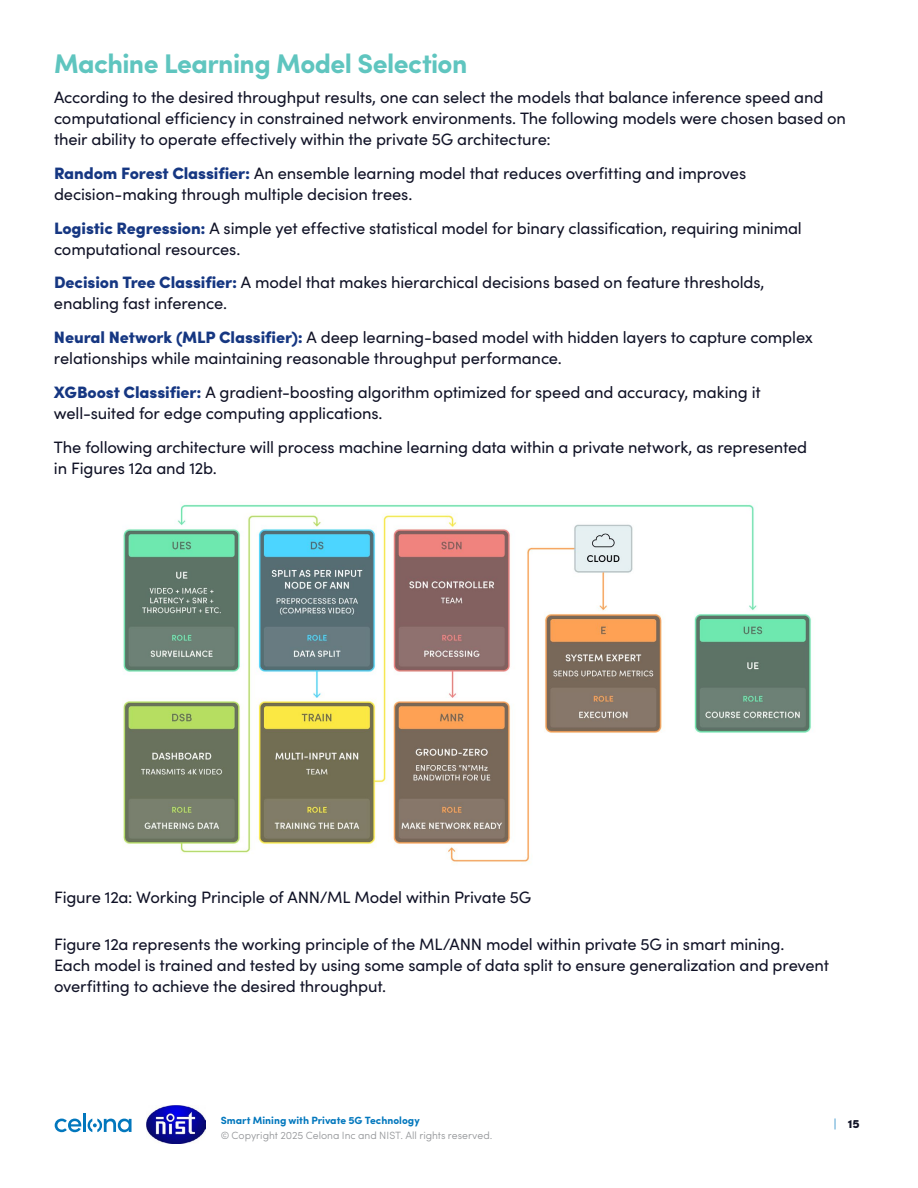
<style>
.page{position:relative;width:918px;height:1188px;background:#fff}
.page>*{position:absolute;margin:0;border:0;box-sizing:border-box;transform-origin:0 0}
.t1{font:700 27px "Sofia Pro";letter-spacing:-.02em;color:#5fc5bf}
.t2{font:16.5px/21px "Sofia Pro";letter-spacing:-.01em;color:#101226}
.t3{font:900 12px "Sofia Pro";color:#101226}
.t4{font:300 10.5px "Sofia Pro";color:#939598}
.t5{font:700 10.5px "Sofia Pro";color:#0277bd}
.s1{font-weight:900;color:#163782}
.s2{font-weight:300;color:#0277bd}
</style>
<div class="page">
<svg style="left:55px;top:1119px;width:26px;height:13px"></svg>
<hr style="left:83px;top:1114px;width:3px;height:18px;background:#0277bd">
<svg style="left:88px;top:1119px;width:44px;height:13px"></svg>
<img style="left:147px;top:1105px;width:58px;height:39px">
<img style="left:123px;top:504px;width:689px;height:359px">
<h1 class="t1" style="left:54px;top:43px;width:415px">Machine Learning Model Selection</h1>
<p class="t2" style="left:54px;top:86px;width:794px">According to the desired throughput results, one can select the models that balance inference speed and computational efficiency in constrained network environments. The following models were chosen based on their ability to operate effectively within the private 5G architecture:</p>
<p class="t2" style="left:54px;top:162px;width:694px"><span class="s1">Random Forest Classifier:</span> An ensemble learning model that reduces overfitting and improves decision-making through multiple decision trees.</p>
<p class="t2" style="left:54px;top:216px;width:749px"><span class="s1">Logistic Regression:</span> A simple yet effective statistical model for binary classification, requiring minimal computational resources.</p>
<p class="t2" style="left:54px;top:271px;width:712px"><span class="s1">Decision Tree Classifier:</span> A model that makes hierarchical decisions based on feature thresholds, enabling fast inference.</p>
<p class="t2" style="left:54px;top:326px;width:760px"><span class="s1">Neural Network (MLP Classifier):</span> A deep learning-based model with hidden layers to capture complex relationships while maintaining reasonable throughput performance.</p>
<p class="t2" style="left:54px;top:381px;width:708px"><span class="s1">XGBoost Classifier:</span> A gradient-boosting algorithm optimized for speed and accuracy, making it well-suited for edge computing applications.</p>
<p class="t2" style="left:54px;top:435px;width:755px">The following architecture will process machine learning data within a private network, as represented in Figures 12a and 12b.</p>
<p class="t2" style="left:54px;top:885px;width:479px">Figure 12a: Working Principle of ANN/ML Model within Private 5G</p>
<p class="t2" style="left:54px;top:933px;width:777px">Figure 12a represents the working principle of the ML/ANN model within private 5G in smart mining.<br>Each model is trained and tested by using some sample of data split to ensure generalization and prevent overfitting to achieve the desired throughput.</p>
<p class="t5" style="left:221px;top:1113px;width:201px">Smart Mining with Private 5G Technology</p>
<p class="t4" style="left:221px;top:1127px;width:273px">© Copyright 2025 Celona Inc and NIST. All rights reserved.</p>
<p class="t3" style="left:834px;top:1114px;width:27px"><span class="s2">|</span> 15</p>
</div>
